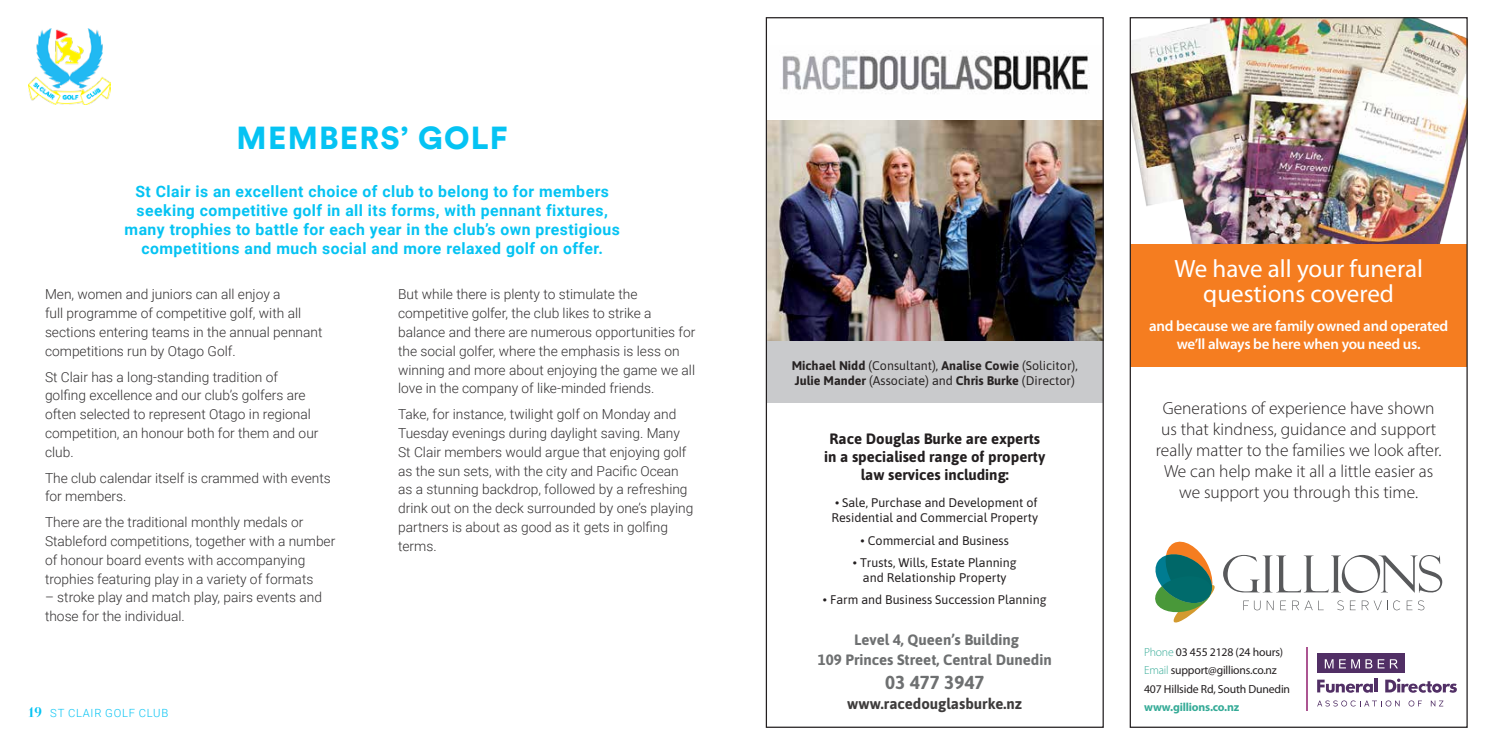
<style>
.page{position:relative;width:1489px;height:745px;background:#fff}
.page>*{position:absolute;margin:0;border:0;box-sizing:border-box;transform-origin:0 0}
.t1{font:900 31.5px "Circular Std";letter-spacing:.04em;color:#05c3f3}
.t2{font:25px/25px "Myriad Pro";color:#fff;text-align:center}
.t3{font:700 18.75px "Asap";color:#6e7071}
.t4{font:300 17.5px/21px "Myriad Pro";color:#231f20;text-align:center}
.t5{font:700 15.75px/18.9px "Roboto";letter-spacing:.03em;color:#05c3f3;text-align:center}
.t6{font:700 15px/18px "Asap";color:#231f20;text-align:center}
.t7{font:600 15px/17.5px "Myriad Pro";letter-spacing:-.015em;color:#fff;text-align:center}
.t8{font:700 15px/20px "Asap";color:#6e7071;text-align:center}
.t9{font:700 15px "Asap";color:#3e3c3c}
.t10{font:300 13.75px/18.8px "Roboto";color:#333132}
.t11{font:12.5px/15px "Asap";color:#231f20}
.t12{font:12.5px/15px "Asap";color:#282424}
.t13{font:11.75px/18.5px "Myriad Pro";letter-spacing:-.015em;color:#231f20}
.t14{font:700 11.75px "Myriad Pro";letter-spacing:-.015em;color:#35ab97}
.t15{font:300 11.25px "Roboto";letter-spacing:.065em;color:#05c3f3}
.s1{font-family:"Ratio Modern";font-weight:500;font-size:13.75px}
.s2{font-weight:700}
.s3{font-weight:300;color:#35ab97}
</style>
<div class="page">
<img style="left:28px;top:28px;width:82px;height:77px">
<img style="left:782px;top:50px;width:308px;height:44px">
<div style="left:766px;top:340px;width:337px;height:62px;background:#c9cacc"></div>
<img style="left:767px;top:121px;width:334px;height:219px">
<svg style="left:1243px;top:600px;width:17px;height:10px"></svg>
<svg style="left:1266px;top:600px;width:7px;height:9px"></svg>
<svg style="left:1280px;top:600px;width:5px;height:9px"></svg>
<svg style="left:1292px;top:600px;width:6px;height:9px"></svg>
<svg style="left:1305px;top:600px;width:14px;height:9px"></svg>
<svg style="left:1337px;top:600px;width:6px;height:10px"></svg>
<svg style="left:1349px;top:600px;width:6px;height:9px"></svg>
<svg style="left:1361px;top:600px;width:38px;height:10px"></svg>
<svg style="left:1406px;top:600px;width:18px;height:10px"></svg>
<svg style="left:1223px;top:554px;width:218px;height:39px"></svg>
<svg style="left:1155px;top:541px;width:60px;height:82px"></svg>
<svg style="left:1317px;top:700px;width:82px;height:6px"></svg>
<svg style="left:1408px;top:700px;width:13px;height:6px"></svg>
<svg style="left:1430px;top:700px;width:13px;height:6px"></svg>
<hr style="left:1374px;top:678px;width:3px;height:14px;background:#512f65">
<svg style="left:1317px;top:679px;width:55px;height:13px"></svg>
<svg style="left:1385px;top:678px;width:71px;height:14px"></svg>
<hr style="left:1305px;top:647px;width:2px;height:63px;background:#ac5592">
<div style="left:1316px;top:653px;width:87px;height:19px;background:#512f65"></div>
<svg style="left:1324px;top:659px;width:35px;height:9px"></svg>
<svg style="left:1365px;top:659px;width:32px;height:9px"></svg>
<img style="left:1131px;top:19px;width:334px;height:225px">
<div style="left:1130px;top:244px;width:336px;height:122px;background:#f57d20"></div>
<h1 class="t1" style="left:236px;top:117px;width:273px">MEMBERS’ GOLF</h1>
<p class="t5" style="left:125px;top:181px;width:496px">St Clair is an excellent choice of club to belong to for members seeking competitive golf in all its forms, with pennant fixtures, many trophies to battle for each year in the club’s own prestigious competitions and much social and more relaxed golf on offer.</p>
<p class="t10" style="left:45px;top:284px;width:279px">Men, women and juniors can all enjoy a<br>full programme of competitive golf, with all sections entering teams in the annual pennant competitions run by Otago Golf.</p>
<p class="t10" style="left:45px;top:366px;width:275px">St Clair has a long-standing tradition of golfing excellence and our club’s golfers are often selected to represent Otago in regional competition, an honour both for them and our club.</p>
<p class="t10" style="left:45px;top:467px;width:287px">The club calendar itself is crammed with events for members.</p>
<p class="t10" style="left:45px;top:512px;width:292px">There are the traditional monthly medals or Stableford competitions, together with a number of honour board events with accompanying trophies featuring play in a variety of formats</p>
<p class="t10" style="left:45px;top:587px;width:278px">– stroke play and match play, pairs events and those for the individual.</p>
<p class="t10" style="left:398px;top:284px;width:299px">But while there is plenty to stimulate the competitive golfer, the club likes to strike a balance and there are numerous opportunities for the social golfer, where the emphasis is less on winning and more about enjoying the game we all love in the company of like-minded friends.</p>
<p class="t10" style="left:398px;top:404px;width:297px">Take, for instance, twilight golf on Monday and Tuesday evenings during daylight saving. Many St Clair members would argue that enjoying golf as the sun sets, with the city and Pacific Ocean as a stunning backdrop, followed by a refreshing drink out on the deck surrounded by one’s playing partners is about as good as it gets in golfing terms.</p>
<p class="t15" style="left:28px;top:704px;width:141px"><span class="s1">19</span> ST CLAIR GOLF CLUB</p>
<p class="t12" style="left:791px;top:357px;width:287px"><span class="s2">Michael Nidd</span> (Consultant), <span class="s2">Analise Cowie</span> (Solicitor),<br><span class="s2">Julie Mander</span> (Associate) and <span class="s2">Chris Burke</span> (Director)</p>
<p class="t6" style="left:824px;top:429px;width:222px">Race Douglas Burke are experts in a specialised range of property law services including:</p>
<p class="t11" style="left:831px;top:494px;width:208px">• Sale, Purchase and Development of<br>Residential and Commercial Property</p>
<p class="t11" style="left:860px;top:531px;width:150px">• Commercial and Business</p>
<p class="t11" style="left:852px;top:553px;width:165px;text-align:center">• Trusts, Wills, Estate Planning and Relationship Property</p>
<p class="t11" style="left:822px;top:590px;width:225px">• Farm and Business Succession Planning</p>
<p class="t8" style="left:817px;top:629px;width:235px">Level 4, Queen’s Building<br>109 Princes Street, Central Dunedin</p>
<h3 class="t3" style="left:885px;top:668px;width:101px">03 477 3947</h3>
<p class="t9" style="left:847px;top:692px;width:176px">www.racedouglasburke.nz</p>
<h2 class="t2" style="left:1174px;top:256px;width:250px">We have all your funeral questions covered</h2>
<p class="t7" style="left:1149px;top:317px;width:300px">and because we are family owned and operated we’ll always be here when you need us.</p>
<p class="t4" style="left:1155px;top:397px;width:287px">Generations of experience have shown us that kindness, guidance and support really matter to the families we look after.<br>We can help make it all a little easier as we support you through this time.</p>
<p class="t13" style="left:1143px;top:642px;width:148px"><span class="s3">Phone</span> 03 455 2128 (24 hours)<br><span class="s3">Email</span> support@gillions.co.nz<br>407 Hillside Rd, South Dunedin</p>
<p class="t14" style="left:1143px;top:698px;width:97px">www.gillions.co.nz</p>
</div>
